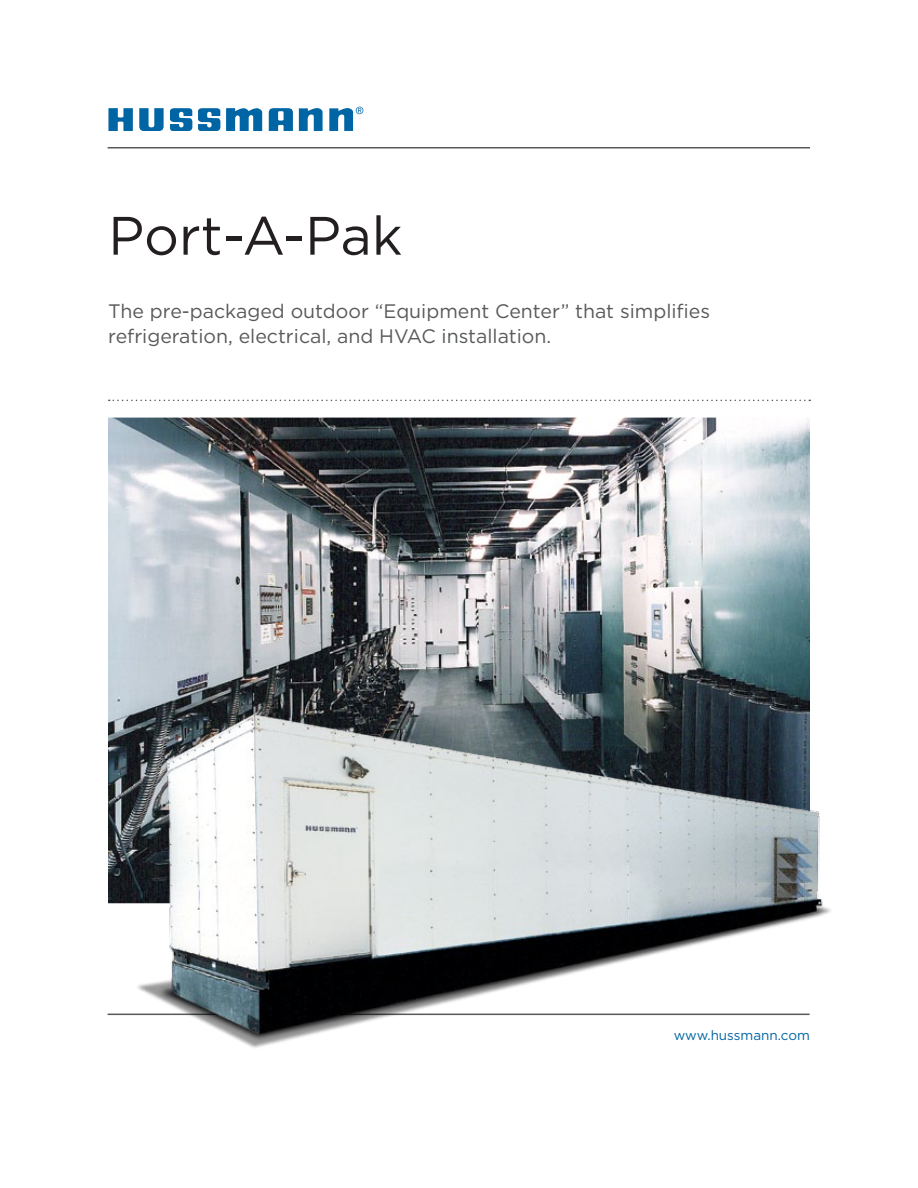
<style>
.page{position:relative;width:918px;height:1188px;background:#fff}
.page>*{position:absolute;margin:0;border:0;box-sizing:border-box;transform-origin:0 0}
.t1{font:54px "Gotham";color:#231f20}
.t2{font:19.5px/25.5px "Gotham";color:#58595b}
.t3{font:13.5px "Gotham";color:#0065a4}
</style>
<div class="page">
<svg style="left:109px;top:400px;width:701px;height:1px"></svg>
<hr style="left:108px;top:147px;width:702px;height:1px;background:#58595b">
<svg style="left:299px;top:108px;width:24px;height:23px"></svg>
<svg style="left:226px;top:108px;width:36px;height:23px"></svg>
<svg style="left:139px;top:108px;width:25px;height:23px"></svg>
<svg style="left:198px;top:108px;width:22px;height:23px"></svg>
<svg style="left:170px;top:108px;width:22px;height:23px"></svg>
<svg style="left:108px;top:108px;width:25px;height:23px"></svg>
<svg style="left:329px;top:107px;width:34px;height:24px"></svg>
<svg style="left:268px;top:108px;width:25px;height:23px"></svg>
<hr style="left:108px;top:1014px;width:702px;height:1px;background:#58595b">
<img style="left:108px;top:418px;width:702px;height:485px">
<img style="left:136px;top:629px;width:695px;height:419px">
<h1 class="t1" style="left:108px;top:203px;width:296px">Port-A-Pak</h1>
<p class="t2" style="left:108px;top:298px;width:603px">The pre-packaged outdoor “Equipment Center” that simplifies refrigeration, electrical, and HVAC installation.</p>
<p class="t3" style="left:674px;top:1027px;width:138px">www.hussmann.com</p>
</div>
